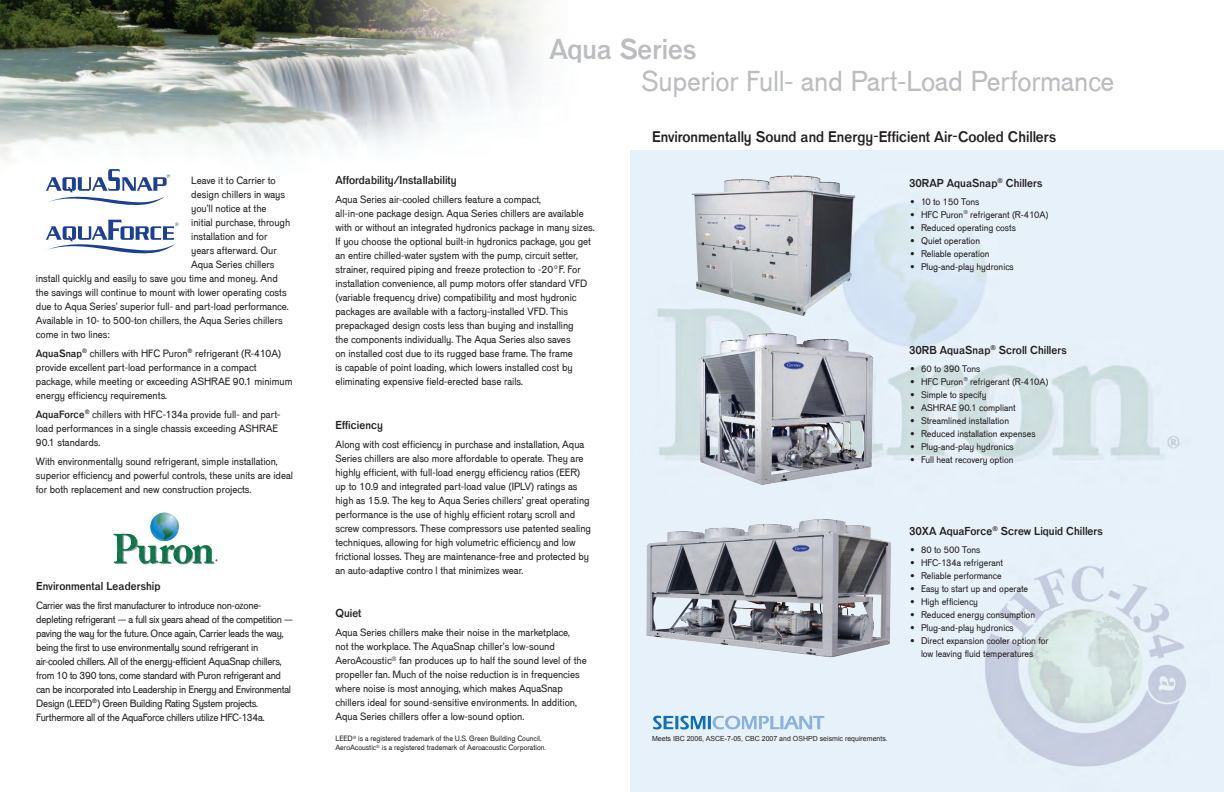
<style>
.page{position:relative;width:1224px;height:792px;background:#fff}
.page>*{position:absolute;margin:0;border:0;box-sizing:border-box;transform-origin:0 0}
.t1{font:500 30px "Venus URWT";letter-spacing:-.005em;color:#bcbdc0}
.t2{font:700 30px "Venus URWT";letter-spacing:-.01em;color:#bcbdc0}
.t3{font:700 16px "Venus URWT";letter-spacing:-.005em;color:#231f20}
.t4{font:700 12px "Venus URWT";color:#231f20}
.t5{font:500 11px/14px "Venus URWT";color:#231f20}
.t6{font:500 11px/14px "Venus URWT";letter-spacing:-.025em;color:#231f20}
.t7{font:500 10px/13px "Venus URWT";color:#231f20;text-align:center}
.t8{font:500 8px/9px "Venus URWT";color:#231f20}
.t9{font:7px "Arial";color:#231f20}
.s1{font-weight:700}
.s2{font-weight:700;font-size:16px}
</style>
<div class="page">
<img style="left:0;top:0;width:540px;height:191px">
<img style="left:630px;top:151px;width:594px;height:641px">
<img style="left:699px;top:333px;width:68px;height:146px">
<img style="left:646px;top:519px;width:245px;height:138px">
<img style="left:150px;top:512px;width:29px;height:29px">
<div style="left:177px;top:176px;width:5px;height:8px;background:#fff"></div>
<svg style="left:45px;top:220px;width:133px;height:33px"></svg>
<svg style="left:46px;top:169px;width:124px;height:36px"></svg>
<img style="left:692px;top:175px;width:164px;height:141px">
<svg style="left:653px;top:716px;width:171px;height:13px;background:#a4c6e5"></svg>
<p class="t5" style="left:191px;top:173px;width:86px">Leave it to Carrier to</p>
<p class="t5" style="left:191px;top:187px;width:95px">design chillers in ways</p>
<p class="t5" style="left:191px;top:201px;width:77px">you’ll notice at the</p>
<p class="t5" style="left:191px;top:215px;width:101px">initial purchase, through</p>
<p class="t5" style="left:191px;top:229px;width:78px">installation and for</p>
<p class="t5" style="left:191px;top:243px;width:87px">years afterward. Our</p>
<p class="t5" style="left:191px;top:257px;width:85px">Aqua Series chillers</p>
<p class="t5" style="left:36px;top:271px;width:244px">install quickly and easily to save you time and money. And</p>
<p class="t5" style="left:36px;top:285px;width:252px">the savings will continue to mount with lower operating costs</p>
<p class="t5" style="left:36px;top:299px;width:254px">due to Aqua Series’ superior full- and part-load performance.</p>
<p class="t5" style="left:36px;top:313px;width:248px">Available in 10- to 500-ton chillers, the Aqua Series chillers</p>
<p class="t5" style="left:36px;top:327px;width:75px">come in two lines:</p>
<p class="t5" style="left:36px;top:346px;width:258px"><span class="s1">AquaSnap</span><sup>®</sup> chillers with HFC Puron<sup>®</sup> refrigerant (R-410A) provide excellent part-load performance in a compact package, while meeting or exceeding ASHRAE 90.1 minimum energy efficiency requirements.</p>
<p class="t5" style="left:36px;top:407px;width:246px"><span class="s1">AquaForce</span><sup>®</sup> chillers with HFC-134a provide full- and part&shy;load performances in a single chassis exceeding ASHRAE<br>90.1 standards.</p>
<p class="t5" style="left:36px;top:454px;width:259px">With environmentally sound refrigerant, simple installation, superior efficiency and powerful controls, these units are ideal for both replacement and new construction projects.</p>
<p class="t4" style="left:36px;top:578px;width:126px">Environmental Leadership</p>
<p class="t6" style="left:36px;top:598px;width:258px">Carrier was the first manufacturer to introduce non-ozone&shy;depleting refrigerant — a full six years ahead of the competition — paving the way for the future. Once again, Carrier leads the way, being the first to use environmentally sound refrigerant in air-cooled chillers. All of the energy-efficient AquaSnap chillers, from 10 to 390 tons, come standard with Puron refrigerant and can be incorporated into Leadership in Energy and Environmental Design (LEED<sup>®</sup>) Green Building Rating System projects.<br>Furthermore all of the AquaForce chillers utilize HFC-134a.</p>
<h1 class="t2" style="left:550px;top:29px;width:148px">Aqua Series</h1>
<h1 class="t1" style="left:642px;top:63px;width:474px">Superior Full- and Part-Load Performance</h1>
<p class="t4" style="left:335px;top:173px;width:123px">Affordability/Installability</p>
<p class="t5" style="left:335px;top:193px;width:261px">Aqua Series air-cooled chillers feature a compact,<br>all-in-one package design. Aqua Series chillers are available with or without an integrated hydronics package in many sizes.<br>If you choose the optional built-in hydronics package, you get an entire chilled-water system with the pump, circuit setter, strainer, required piping and freeze protection to -20°F. For installation convenience, all pump motors offer standard VFD (variable frequency drive) compatibility and most hydronic packages are available with a factory-installed VFD. This prepackaged design costs less than buying and installing<br>the components individually. The Aqua Series also saves<br>on installed cost due to its rugged base frame. The frame<br>is capable of point loading, which lowers installed cost by eliminating expensive field-erected base rails.</p>
<p class="t4" style="left:335px;top:417px;width:49px">Efficiency</p>
<p class="t5" style="left:335px;top:437px;width:257px">Along with cost efficiency in purchase and installation, Aqua Series chillers are also more affordable to operate. They are highly efficient, with full-load energy efficiency ratios (EER) up to 10.9 and integrated part-load value (IPLV) ratings as high as 15.9. The key to Aqua Series chillers’ great operating performance is the use of highly efficient rotary scroll and screw compressors. These compressors use patented sealing techniques, allowing for high volumetric efficiency and low frictional losses. They are maintenance-free and protected by an auto-adaptive contro l that minimizes wear.</p>
<p class="t4" style="left:335px;top:606px;width:28px">Quiet</p>
<p class="t5" style="left:335px;top:626px;width:253px">Aqua Series chillers make their noise in the marketplace,<br>not the workplace. The AquaSnap chiller’s low-sound AeroAcoustic<sup>®</sup> fan produces up to half the sound level of the propeller fan. Much of the noise reduction is in frequencies where noise is most annoying, which makes AquaSnap chillers ideal for sound-sensitive environments. In addition, Aqua Series chillers offer a low-sound option.</p>
<p class="t8" style="left:335px;top:734px;width:212px">LEED<sup>®</sup> is a registered trademark of the U.S. Green Building Council.<br>AeroAcoustic<sup>®</sup> is a registered trademark of Aeroacoustic Corporation.</p>
<h2 class="t3" style="left:652px;top:126px;width:406px">Environmentally Sound and Energy-Efficient Air-Cooled Chillers</h2>
<p class="t4" style="left:909px;top:175px;width:135px">30RAP AquaSnap<sup>®</sup> Chillers</p>
<p class="t7" style="left:909px;top:195px;width:72px"><span class="s2">•</span> 10 to 150 Tons</p>
<p class="t7" style="left:909px;top:208px;width:141px"><span class="s2">•</span> HFC Puron<sup>®</sup> refrigerant (R-410A)</p>
<p class="t7" style="left:909px;top:221px;width:109px"><span class="s2">•</span> Reduced operating costs</p>
<p class="t7" style="left:909px;top:234px;width:73px"><span class="s2">•</span> Quiet operation</p>
<p class="t7" style="left:909px;top:247px;width:82px"><span class="s2">•</span> Reliable operation</p>
<p class="t7" style="left:909px;top:260px;width:106px"><span class="s2">•</span> Plug-and-play hydronics</p>
<p class="t4" style="left:909px;top:342px;width:159px">30RB AquaSnap<sup>®</sup> Scroll Chillers</p>
<p class="t7" style="left:909px;top:362px;width:73px"><span class="s2">•</span> 60 to 390 Tons</p>
<p class="t7" style="left:909px;top:375px;width:141px"><span class="s2">•</span> HFC Puron<sup>®</sup> refrigerant (R-410A)</p>
<p class="t7" style="left:909px;top:388px;width:79px"><span class="s2">•</span> Simple to specify</p>
<p class="t7" style="left:909px;top:401px;width:108px"><span class="s2">•</span> ASHRAE 90.1 compliant</p>
<p class="t7" style="left:909px;top:414px;width:102px"><span class="s2">•</span> Streamlined installation</p>
<p class="t7" style="left:909px;top:427px;width:128px"><span class="s2">•</span> Reduced installation expenses</p>
<p class="t7" style="left:909px;top:440px;width:106px"><span class="s2">•</span> Plug-and-play hydronics</p>
<p class="t7" style="left:909px;top:453px;width:106px"><span class="s2">•</span> Full heat recovery option</p>
<p class="t4" style="left:909px;top:523px;width:195px">30XA AquaForce<sup>®</sup> Screw Liquid Chillers</p>
<p class="t7" style="left:909px;top:543px;width:73px"><span class="s2">•</span> 80 to 500 Tons</p>
<p class="t7" style="left:909px;top:556px;width:96px"><span class="s2">•</span> HFC-134a refrigerant</p>
<p class="t7" style="left:909px;top:569px;width:94px"><span class="s2">•</span> Reliable performance</p>
<p class="t7" style="left:909px;top:582px;width:121px"><span class="s2">•</span> Easy to start up and operate</p>
<p class="t7" style="left:909px;top:595px;width:71px"><span class="s2">•</span> High efficiency</p>
<p class="t7" style="left:909px;top:608px;width:128px"><span class="s2">•</span> Reduced energy consumption</p>
<p class="t7" style="left:909px;top:621px;width:106px"><span class="s2">•</span> Plug-and-play hydronics</p>
<p class="t7" style="left:909px;top:634px;width:141px"><span class="s2">•</span> Direct expansion cooler option for low leaving fluid temperatures</p>
<p class="t9" style="left:652px;top:734px;width:237px">Meets IBC 2006, ASCE-7-05, CBC 2007 and OSHPD seismic requirements.</p>
</div>
